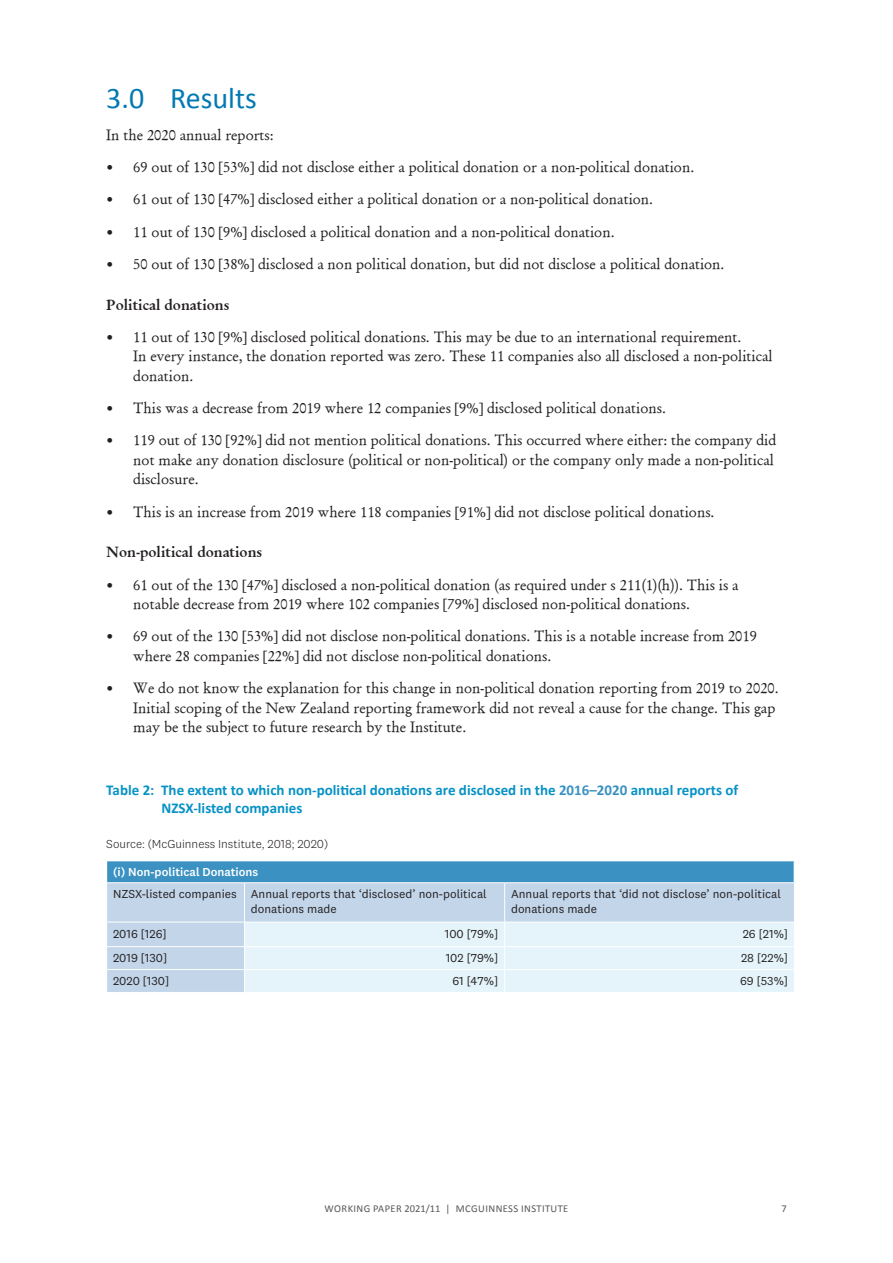
<style>
.page{position:relative;width:893px;height:1263px;background:#fff}
.page>*{position:absolute;margin:0;border:0;box-sizing:border-box;transform-origin:0 0}
.t1{font:30px "Calibri";color:#0079b2}
.t2{font:15px/19.5px "Garamond Macronby Paul Kennett";color:#231f20}
.t3{font:700 15px/18px "Calibri";color:#0792c5}
.t4{font:15px "Garamond Macron Bold By Paul Kennett";color:#231f20}
.t5{font:12px/14.4px "National 2";color:#231f20}
.t6{font:300 12px "National 2";color:#231f20}
.t7{font:500 12px "National 2";color:#fff}
.t8{font:10.5px "Calibri";letter-spacing:.04em;color:#57585a}
.s1{font-family:"Calibri"}
.s2{color:#3b92c2}
</style>
<div class="page">
<div style="left:107px;top:861px;width:687px;height:22px;background:#3b92c2"></div>
<div style="left:107px;top:883px;width:687px;height:109px;background:#c2d5e9"></div>
<hr style="left:244px;top:883px;width:1px;height:39px;background:#fff">
<hr style="left:504px;top:883px;width:1px;height:39px;background:#fff">
<hr style="left:106px;top:922px;width:138px;height:1px;background:#fff">
<hr style="left:106px;top:946px;width:138px;height:1px;background:#fff">
<hr style="left:106px;top:969px;width:138px;height:1px;background:#fff">
<div style="left:244px;top:922px;width:550px;height:70px;background:#e5f4fb"></div>
<hr style="left:106px;top:882px;width:138px;height:1px;background:#fff">
<hr style="left:244px;top:882px;width:261px;height:1px;background:#fff">
<hr style="left:505px;top:882px;width:290px;height:1px;background:#fff">
<h1 class="t1" style="left:106px;top:77px;width:152px">3.0 Results</h1>
<p class="t2" style="left:106px;top:124px;width:169px">In the 2020 annual reports:</p>
<p class="t2" style="left:106px;top:157px;width:589px"><span class="s1">•</span> 69 out of 130 [53%] did not disclose either a political donation or a non-political donation.</p>
<p class="t2" style="left:106px;top:189px;width:548px"><span class="s1">•</span> 61 out of 130 [47%] disclosed either a political donation or a non-political donation.</p>
<p class="t2" style="left:106px;top:221px;width:510px"><span class="s1">•</span> 11 out of 130 [9%] disclosed a political donation and a non-political donation.</p>
<p class="t2" style="left:106px;top:253px;width:620px"><span class="s1">•</span> 50 out of 130 [38%] disclosed a non political donation, but did not disclose a political donation.</p>
<p class="t4" style="left:106px;top:294px;width:125px">Political donations</p>
<p class="t2" style="left:133px;top:326px;width:641px;text-indent:-27px"><span class="s1">•</span> 11 out of 130 [9%] disclosed political donations. This may be due to an international requirement.<br>In every instance, the donation reported was zero. These 11 companies also all disclosed a non-political donation.</p>
<p class="t2" style="left:106px;top:398px;width:561px"><span class="s1">•</span> This was a decrease from 2019 where 12 companies [9%] disclosed political donations.</p>
<p class="t2" style="left:133px;top:430px;width:644px;text-indent:-27px"><span class="s1">•</span> 119 out of 130 [92%] did not mention political donations. This occurred where either: the company did not make any donation disclosure (political or non-political) or the company only made a non-political disclosure.</p>
<p class="t2" style="left:106px;top:501px;width:610px"><span class="s1">•</span> This is an increase from 2019 where 118 companies [91%] did not disclose political donations.</p>
<p class="t4" style="left:106px;top:542px;width:157px">Non-political donations</p>
<p class="t2" style="left:133px;top:574px;width:607px;text-indent:-27px"><span class="s1">•</span> 61 out of the 130 [47%] disclosed a non-political donation (as required under s 211(1)(h)). This is a notable decrease from 2019 where 102 companies [79%] disclosed non-political donations.</p>
<p class="t2" style="left:133px;top:626px;width:625px;text-indent:-27px"><span class="s1">•</span> 69 out of the 130 [53%] did not disclose non-political donations. This is a notable increase from 2019 where 28 companies [22%] did not disclose non-political donations.</p>
<p class="t2" style="left:133px;top:678px;width:647px;text-indent:-27px"><span class="s1">•</span> We do not know the explanation for this change in non-political donation reporting from 2019 to 2020.<br>Initial scoping of the New Zealand reporting framework did not reveal a cause for the change. This gap may be the subject to future research by the Institute.</p>
<p class="t3" style="left:162px;top:781px;width:578px;text-indent:-55px">Table 2: The extent to which non-political donations are disclosed in the <span class="s2">2016–2020</span> annual reports of<br>NZSX-listed companies</p>
<p class="t6" style="left:106px;top:837px;width:223px">Source: (McGuinness Institute, 2018; 2020)</p>
<p class="t7" style="left:113px;top:865px;width:147px">(i) Non-political Donations</p>
<p class="t5" style="left:251px;top:887px;width:237px;text-indent:-138px">NZSX-listed companies Annual reports that ‘disclosed’ non-political donations made</p>
<p class="t5" style="left:511px;top:887px;width:271px">Annual reports that ‘did not disclose’ non-political donations made</p>
<p class="t5" style="left:113px;top:926px;width:55px">2016 [126]</p>
<p class="t5" style="left:445px;top:926px;width:55px">100 [79%]</p>
<p class="t5" style="left:743px;top:926px;width:47px">26 [21%]</p>
<p class="t5" style="left:113px;top:951px;width:56px">2019 [130]</p>
<p class="t5" style="left:446px;top:951px;width:54px">102 [79%]</p>
<p class="t5" style="left:741px;top:951px;width:48px">28 [22%]</p>
<p class="t5" style="left:113px;top:974px;width:58px">2020 [130]</p>
<p class="t5" style="left:452px;top:974px;width:47px">61 [47%]</p>
<p class="t5" style="left:740px;top:974px;width:50px">69 [53%]</p>
<p class="t8" style="left:325px;top:1201px;width:245px">WORKING PAPER 2021/11 | MCGUINNESS INSTITUTE</p>
<p class="t8" style="left:781px;top:1201px;width:7px">7</p>
</div>
